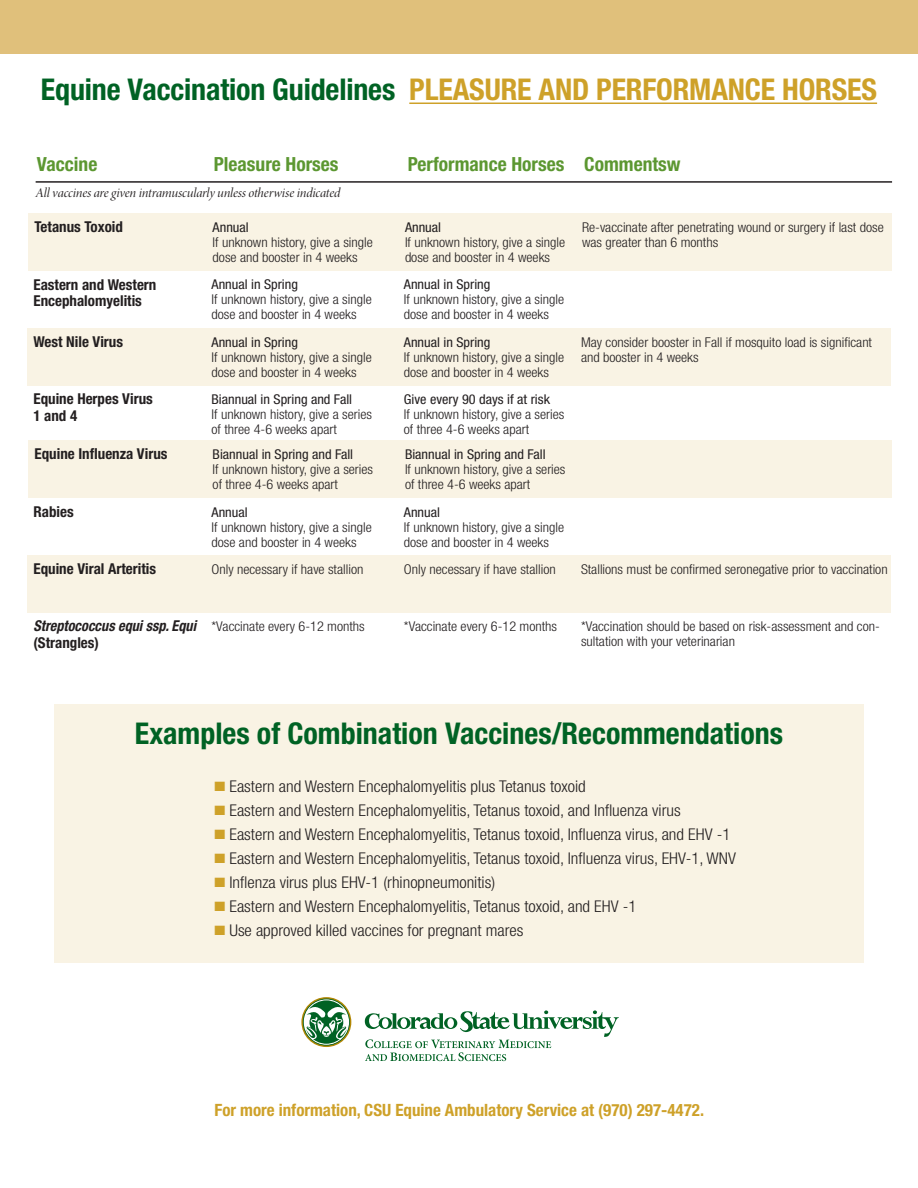
<style>
.page{position:relative;width:918px;height:1188px;background:#fff}
.page>*{position:absolute;margin:0;border:0;box-sizing:border-box;transform-origin:0 0}
.t1{font:700 condensed 30px "Helvetica Neue LT Std";letter-spacing:-.005em;color:#cea129}
.t2{font:700 condensed 30px "Helvetica Neue LT Std";color:#006224}
.t3{font:700 condensed 19.5px "Helvetica Neue LT Std";color:#5c9731}
.t4{font:700 condensed 16.95px "Helvetica Neue LT Std";color:#cea129}
.t5{font:300 condensed 16.2px "Helvetica Neue LT Std";color:#231f20;scale:1.06 1}
.t6{font:700 condensed 15px "Helvetica Neue LT Std";color:#231f20}
.t7{font:italic 700 condensed 15px/16.5px "Helvetica Neue LT Std";color:#231f20;scale:.95 1}
.t8{font:300 condensed 13.5px/15px "Helvetica Neue LT Std";color:#231f20;scale:1.06 1}
.t9{font:13.5px "Minion Pro It Disp";letter-spacing:-.01em;color:#231f20}
.s1{color:#006224}
.s2{font-weight:400}
.s3{font-style:normal}
.s4{color:#cea129}
</style>
<div class="page">
<div style="left:54px;top:704px;width:810px;height:258px;background:#f9f3e4"></div>
<div style="left:0;top:0;width:918px;height:54px;background:#e0c07b"></div>
<hr style="left:409px;top:103px;width:468px;height:1px;background:#cea129">
<div style="left:28px;top:213px;width:864px;height:58px;background:#f9f3e4"></div>
<div style="left:28px;top:441px;width:864px;height:57px;background:#f9f3e4"></div>
<div style="left:27px;top:328px;width:864px;height:58px;background:#f9f3e4"></div>
<div style="left:27px;top:555px;width:864px;height:58px;background:#f9f3e4"></div>
<hr style="left:36px;top:181px;width:856px;height:2px;background:#231f20">
<svg style="left:365px;top:1010px;width:254px;height:51px"></svg>
<svg style="left:301px;top:997px;width:50px;height:50px"></svg>
<p class="t1" style="left:41px;top:71px;width:838px"><span class="s1">Equine Vaccination Guidelines</span> PLEASURE AND PERFORMANCE HORSES</p>
<p class="t3" style="left:37px;top:152px;width:62px">Vaccine</p>
<p class="t3" style="left:214px;top:152px;width:126px">Pleasure Horses</p>
<p class="t3" style="left:408px;top:152px;width:158px">Performance Horses</p>
<p class="t3" style="left:584px;top:152px;width:98px">Commentsw</p>
<p class="t9" style="left:36px;top:185px;width:306px">All vaccines are given intramuscularly unless otherwise indicated</p>
<p class="t6" style="left:35px;top:218px;width:90px">Tetanus Toxoid</p>
<p class="t8" style="left:213px;top:219px;width:153px"><span class="s2">Annual<br></span>If unknown history, give a single dose and booster in 4 weeks</p>
<p class="t8" style="left:405px;top:219px;width:153px"><span class="s2">Annual<br></span>If unknown history, give a single dose and booster in 4 weeks</p>
<p class="t8" style="left:582px;top:219px;width:286px">Re-vaccinate after penetrating wound or surgery if last dose was greater than 6 months</p>
<p class="t6" style="left:33px;top:275px;width:124px">Eastern and Western</p>
<p class="t6" style="left:33px;top:292px;width:110px">Encephalomyelitis</p>
<p class="t8" style="left:212px;top:277px;width:153px"><span class="s2">Annual in Spring<br></span>If unknown history, give a single dose and booster in 4 weeks</p>
<p class="t8" style="left:404px;top:277px;width:153px"><span class="s2">Annual in Spring<br></span>If unknown history, give a single dose and booster in 4 weeks</p>
<p class="t6" style="left:33px;top:333px;width:91px">West Nile Virus</p>
<p class="t8" style="left:212px;top:334px;width:153px"><span class="s2">Annual in Spring<br></span>If unknown history, give a single dose and booster in 4 weeks</p>
<p class="t8" style="left:404px;top:334px;width:153px"><span class="s2">Annual in Spring<br></span>If unknown history, give a single dose and booster in 4 weeks</p>
<p class="t8" style="left:581px;top:334px;width:276px">May consider booster in Fall if mosquito load is significant and booster in 4 weeks</p>
<p class="t6" style="left:33px;top:390px;width:121px">Equine Herpes Virus</p>
<p class="t6" style="left:33px;top:406px;width:45px">1 and 4</p>
<p class="t8" style="left:212px;top:391px;width:153px"><span class="s2">Biannual in Spring and Fall<br></span>If unknown history, give a series</p>
<p class="t8" style="left:212px;top:421px;width:120px">of three 4-6 weeks apart</p>
<p class="t8" style="left:404px;top:391px;width:153px"><span class="s2">Give every 90 days if at risk<br></span>If unknown history, give a series of three 4-6 weeks apart</p>
<p class="t6" style="left:35px;top:445px;width:134px">Equine Influenza Virus</p>
<p class="t8" style="left:213px;top:447px;width:153px"><span class="s2">Biannual in Spring and Fall<br></span>If unknown history, give a series</p>
<p class="t8" style="left:213px;top:477px;width:120px">of three 4-6 weeks apart</p>
<p class="t8" style="left:405px;top:447px;width:153px"><span class="s2">Biannual in Spring and Fall<br></span>If unknown history, give a series of three 4-6 weeks apart</p>
<p class="t6" style="left:33px;top:502px;width:42px">Rabies</p>
<p class="t8" style="left:212px;top:504px;width:153px"><span class="s2">Annual<br></span>If unknown history, give a single dose and booster in 4 weeks</p>
<p class="t8" style="left:404px;top:504px;width:153px"><span class="s2">Annual<br></span>If unknown history, give a single dose and booster in 4 weeks</p>
<p class="t6" style="left:33px;top:560px;width:124px">Equine Viral Arteritis</p>
<p class="t8" style="left:212px;top:561px;width:145px">Only necessary if have stallion</p>
<p class="t8" style="left:404px;top:561px;width:145px">Only necessary if have stallion</p>
<p class="t8" style="left:581px;top:561px;width:291px">Stallions must be confirmed seronegative prior to vaccination</p>
<p class="t7" style="left:33px;top:618px;width:173px">Streptococcus equi ssp. Equi <span class="s3">(Strangles)</span></p>
<p class="t8" style="left:212px;top:619px;width:146px">*Vaccinate every 6-12 months</p>
<p class="t8" style="left:404px;top:619px;width:146px">*Vaccinate every 6-12 months</p>
<p class="t8" style="left:581px;top:619px;width:283px">*Vaccination should be based on risk-assessment and con&shy;sultation with your veterinarian</p>
<p class="t2" style="left:135px;top:716px;width:650px">Examples of Combination Vaccines/Recommendations</p>
<p class="t5" style="left:214px;top:777px;width:352px"><span class="s4">■</span> Eastern and Western Encephalomyelitis plus Tetanus toxoid</p>
<p class="t5" style="left:214px;top:801px;width:441px"><span class="s4">■</span> Eastern and Western Encephalomyelitis, Tetanus toxoid, and Influenza virus</p>
<p class="t5" style="left:214px;top:825px;width:488px"><span class="s4">■</span> Eastern and Western Encephalomyelitis, Tetanus toxoid, Influenza virus, and EHV -1</p>
<p class="t5" style="left:214px;top:849px;width:493px"><span class="s4">■</span> Eastern and Western Encephalomyelitis, Tetanus toxoid, Influenza virus, EHV-1, WNV</p>
<p class="t5" style="left:214px;top:873px;width:266px"><span class="s4">■</span> Inflenza virus plus EHV-1 (rhinopneumonitis)</p>
<p class="t5" style="left:214px;top:897px;width:400px"><span class="s4">■</span> Eastern and Western Encephalomyelitis, Tetanus toxoid, and EHV -1</p>
<p class="t5" style="left:214px;top:921px;width:293px"><span class="s4">■</span> Use approved killed vaccines for pregnant mares</p>
<p class="t4" style="left:215px;top:1099px;width:491px">For more information, CSU Equine Ambulatory Service at (970) 297-4472.</p>
</div>
